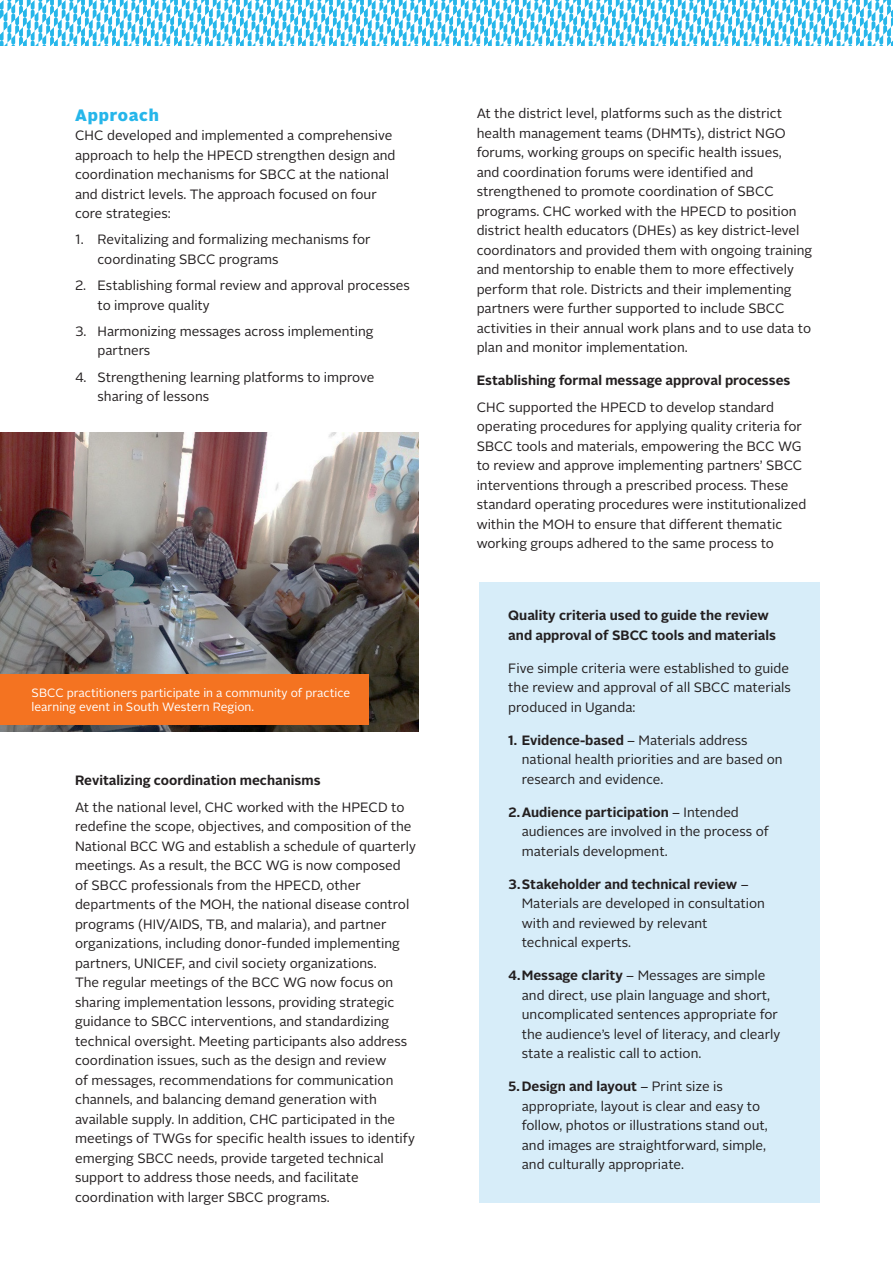
<style>
.page{position:relative;width:893px;height:1263px;background:#fff}
.page>*{position:absolute;margin:0;border:0;box-sizing:border-box;transform-origin:0 0}
.t1{font:900 16.5px "Alright Sans";letter-spacing:.05em;color:#26b6ea}
.Body{font:13.5px/19.5px "Alright Sans";color:#231f20}
.Body-2{font:700 13.5px/19.5px "Alright Sans";color:#231f20}
.t2{font:12px/14.4px "Alright Sans";color:#fff}
.s1{font-weight:700}
</style>
<div class="page">
<svg style="left:0;top:0;width:893px;height:45px"></svg>
<div style="left:479px;top:582px;width:341px;height:620px;background:#d7edf9"></div>
<img style="left:0;top:433px;width:419px;height:299px">
<div style="left:0;top:674px;width:369px;height:51px;background:#f47321"></div>
<h1 class="t1" style="left:75px;top:103px;width:85px">Approach</h1>
<p class="Body" style="left:75px;top:126px;width:322px">CHC developed and implemented a comprehensive approach to help the HPECD strengthen design and coordination mechanisms for SBCC at the national and district levels. The approach focused on four core strategies:</p>
<p class="Body" style="left:98px;top:230px;width:275px;text-indent:-22px">1. Revitalizing and formalizing mechanisms for coordinating SBCC programs</p>
<p class="Body" style="left:98px;top:276px;width:314px;text-indent:-22px">2. Establishing formal review and approval processes to improve quality</p>
<p class="Body" style="left:98px;top:322px;width:277px;text-indent:-22px">3. Harmonizing messages across implementing partners</p>
<p class="Body" style="left:98px;top:367px;width:278px;text-indent:-22px">4. Strengthening learning platforms to improve sharing of lessons</p>
<p class="t2" style="left:32px;top:685px;width:320px">SBCC practitioners participate in a community of practice learning event in South Western Region.</p>
<p class="Body-2" style="left:75px;top:771px;width:247px">Revitalizing coordination mechanisms</p>
<p class="Body" style="left:75px;top:797px;width:342px">At the national level, CHC worked with the HPECD to redefine the scope, objectives, and composition of the National BCC WG and establish a schedule of quarterly meetings. As a result, the BCC WG is now composed of SBCC professionals from the HPECD, other departments of the MOH, the national disease control programs (HIV/AIDS, TB, and malaria), and partner organizations, including donor-funded implementing partners, UNICEF, and civil society organizations.<br>The regular meetings of the BCC WG now focus on sharing implementation lessons, providing strategic guidance to SBCC interventions, and standardizing technical oversight. Meeting participants also address coordination issues, such as the design and review<br>of messages, recommendations for communication channels, and balancing demand generation with available supply. In addition, CHC participated in the meetings of TWGs for specific health issues to identify emerging SBCC needs, provide targeted technical support to address those needs, and facilitate coordination with larger SBCC programs.</p>
<p class="Body" style="left:477px;top:104px;width:337px">At the district level, platforms such as the district health management teams (DHMTs), district NGO forums, working groups on specific health issues,<br>and coordination forums were identified and strengthened to promote coordination of SBCC programs. CHC worked with the HPECD to position district health educators (DHEs) as key district-level coordinators and provided them with ongoing training and mentorship to enable them to more effectively perform that role. Districts and their implementing partners were further supported to include SBCC activities in their annual work plans and to use data to plan and monitor implementation.</p>
<h3 class="Body-2" style="left:477px;top:371px;width:315px">Establishing formal message approval processes</h3>
<p class="Body" style="left:477px;top:397px;width:331px">CHC supported the HPECD to develop standard operating procedures for applying quality criteria for SBCC tools and materials, empowering the BCC WG to review and approve implementing partners’ SBCC interventions through a prescribed process. These standard operating procedures were institutionalized within the MOH to ensure that different thematic working groups adhered to the same process to</p>
<p class="Body-2" style="left:508px;top:606px;width:269px">Quality criteria used to guide the review and approval of SBCC tools and materials</p>
<p class="Body" style="left:508px;top:658px;width:284px">Five simple criteria were established to guide the review and approval of all SBCC materials produced in Uganda:</p>
<p class="Body" style="left:522px;top:730px;width:262px;text-indent:-14px"><span class="s1">1. Evidence-based</span> – Materials address national health priorities and are based on research and evidence.</p>
<p class="Body" style="left:522px;top:802px;width:249px;text-indent:-14px"><span class="s1">2.Audience participation</span> – Intended audiences are involved in the process of materials development.</p>
<p class="Body" style="left:522px;top:874px;width:245px;text-indent:-14px"><span class="s1">3.Stakeholder and technical review</span> –<br>Materials are developed in consultation with and reviewed by relevant technical experts.</p>
<p class="Body" style="left:522px;top:966px;width:260px;text-indent:-14px"><span class="s1">4.Message clarity</span> – Messages are simple and direct, use plain language and short, uncomplicated sentences appropriate for the audience’s level of literacy, and clearly state a realistic call to action.</p>
<p class="Body" style="left:522px;top:1077px;width:247px;text-indent:-14px"><span class="s1">5. Design and layout</span> – Print size is appropriate, layout is clear and easy to follow, photos or illustrations stand out, and images are straightforward, simple, and culturally appropriate.</p>
</div>
